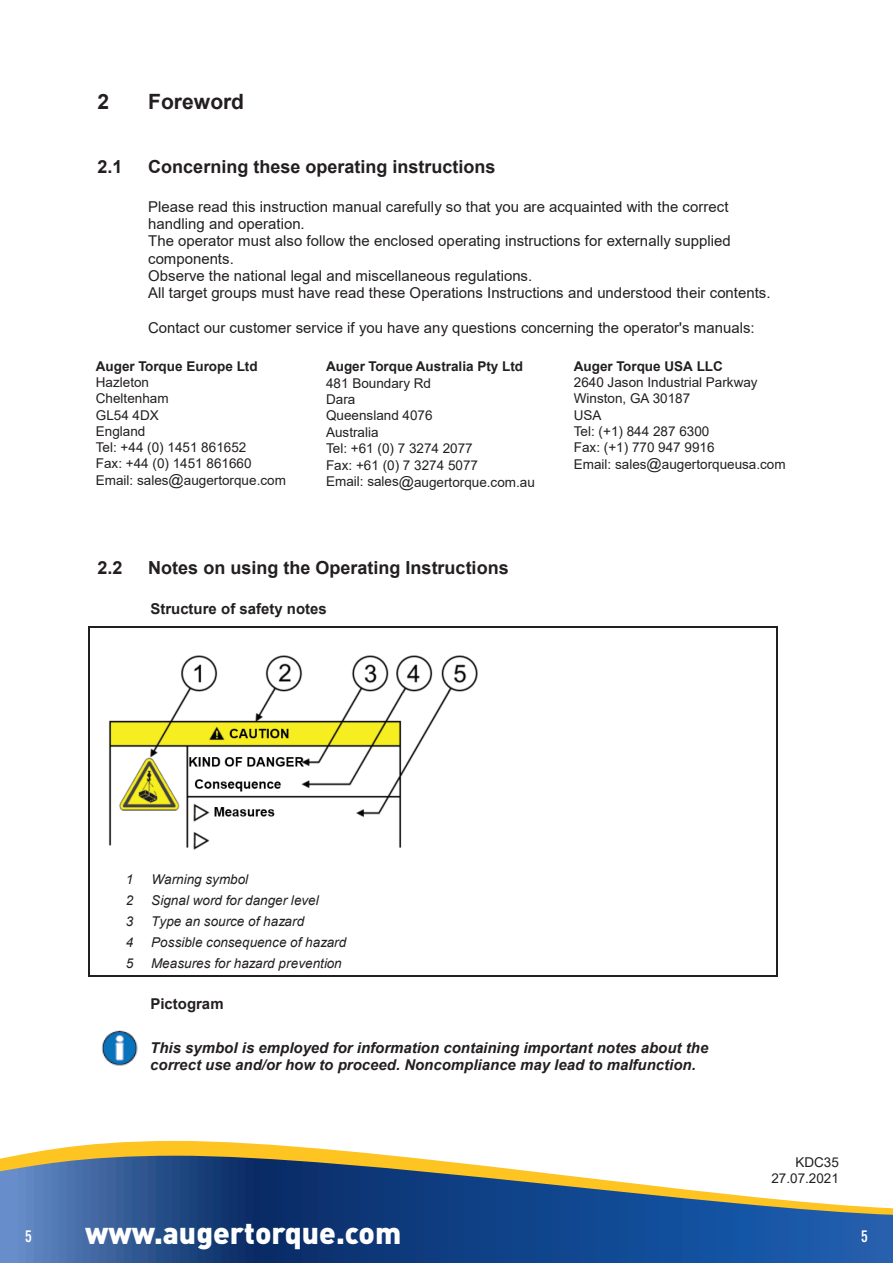
<style>
.page{position:relative;width:893px;height:1263px;background:#fff}
.page>*{position:absolute;margin:0;border:0;box-sizing:border-box;transform-origin:0 0}
.t1{font:900 30px "DIN Pro";color:#fff}
.t2{font:700 21px "Arial";letter-spacing:-.005em;color:#231f20}
.t3{font:700 18px "Arial";color:#231f20}
.t4{font:700 condensed 16.5px "DIN Neuzeit Grotesk Std";color:#fff}
.t5{font:15px/17.2px "Arial";color:#231f20}
.t6{font:italic 700 15px/17.2px "Arial";letter-spacing:.005em;color:#231f20}
.t7{font:700 15px "Arial";letter-spacing:.005em;color:#231f20}
.t8{font:13.5px/16.2px "Arial";color:#231f20}
.t9{font:italic 13.5px "Arial";letter-spacing:.005em;color:#231f20}
.s1{font-weight:700}
.s2{font-size:15px}
.s3{font-weight:400}
</style>
<div class="page">
<hr style="left:90px;top:627px;width:686px;height:1px;background:#231f20">
<hr style="left:89px;top:628px;width:1px;height:347px;background:#231f20">
<hr style="left:90px;top:975px;width:686px;height:1px;background:#231f20">
<hr style="left:776px;top:628px;width:1px;height:347px;background:#231f20">
<img style="left:108px;top:655px;width:370px;height:195px">
<img style="left:101px;top:1030px;width:37px;height:36px">
<svg style="left:14px;top:1141px;width:381px;height:15px;fill:#fec422"></svg>
<svg style="left:0;top:1156px;width:893px;height:107px;background:#4e6e96"></svg>
<p class="t2" style="left:97px;top:87px;width:13px">2</p>
<p class="t2" style="left:148px;top:87px;width:97px">Foreword</p>
<p class="t3" style="left:97px;top:154px;width:27px">2.1</p>
<p class="t3" style="left:148px;top:154px;width:349px">Concerning these operating instructions</p>
<p class="t5" style="left:148px;top:198px;width:624px">Please read this instruction manual carefully so that you are acquainted with the correct handling and operation.<br>The operator must also follow the enclosed operating instructions for externally supplied components.<br>Observe the national legal and miscellaneous regulations.<br>All target groups must have read these Operations Instructions and understood their contents.</p>
<p class="t5" style="left:148px;top:319px;width:608px">Contact our customer service if you have any questions concerning the operator's manuals:</p>
<p class="t8" style="left:96px;top:358px;width:192px"><span class="s1">Auger Torque Europe Ltd<br></span>Hazleton<br>Cheltenham<br>GL54 4DX<br>England<br>Tel: +44 (0) 1451 861652<br>Fax: +44 (0) 1451 861660<br>Email: sales<span class="s2">@</span>augertorque.com</p>
<p class="t8" style="left:574px;top:358px;width:213px"><span class="s1">Auger Torque USA LLC<br></span>2640 Jason Industrial Parkway<br>Winston, GA 30187<br>USA<br>Tel: (+1) 844 287 6300<br>Fax: (+1) 770 947 9916<br>Email: sales<span class="s2">@</span>augertorqueusa.com</p>
<p class="t8" style="left:326px;top:358px;width:210px"><span class="s1">Auger Torque Australia Pty Ltd<br></span>481 Boundary Rd<br>Dara<br>Queensland 4076<br>Australia<br>Tel: +61 (0) 7 3274 2077<br>Fax: +61 (0) 7 3274 5077<br>Email: sales<span class="s2">@</span>augertorque.com.au</p>
<p class="t3" style="left:97px;top:555px;width:27px">2.2</p>
<p class="t3" style="left:148px;top:555px;width:362px">Notes on using the Operating Instructions</p>
<p class="t7" style="left:150px;top:598px;width:178px">Structure of safety notes</p>
<p class="t9" style="left:126px;top:870px;width:9px">1</p>
<p class="t9" style="left:151px;top:870px;width:98px">Warning symbol</p>
<p class="t9" style="left:126px;top:891px;width:9px">2</p>
<p class="t9" style="left:151px;top:891px;width:169px">Signal word for danger level</p>
<p class="t9" style="left:126px;top:912px;width:9px">3</p>
<p class="t9" style="left:151px;top:912px;width:154px">Type an source of hazard</p>
<p class="t9" style="left:126px;top:933px;width:9px">4</p>
<p class="t9" style="left:151px;top:933px;width:196px">Possible consequence of hazard</p>
<p class="t9" style="left:126px;top:954px;width:9px">5</p>
<p class="t9" style="left:151px;top:954px;width:192px">Measures for hazard prevention</p>
<p class="t7" style="left:150px;top:993px;width:75px">Pictogram</p>
<p class="t6" style="left:150px;top:1039px;width:560px;text-indent:-53px"><span class="s3">Weist</span> This symbol is employed for information containing important notes about the correct use and/or how to proceed. Noncompliance may lead to malfunction.</p>
<p class="t8" style="left:771px;top:1153px;width:69px;text-align:right">KDC35<br>27.07.2021</p>
<p class="t4" style="left:25px;top:1226px;width:8px">5</p>
<h1 class="t1" style="left:85px;top:1212px;width:318px">www.augertorque.com</h1>
<p class="t4" style="left:861px;top:1226px;width:8px">5</p>
</div>
